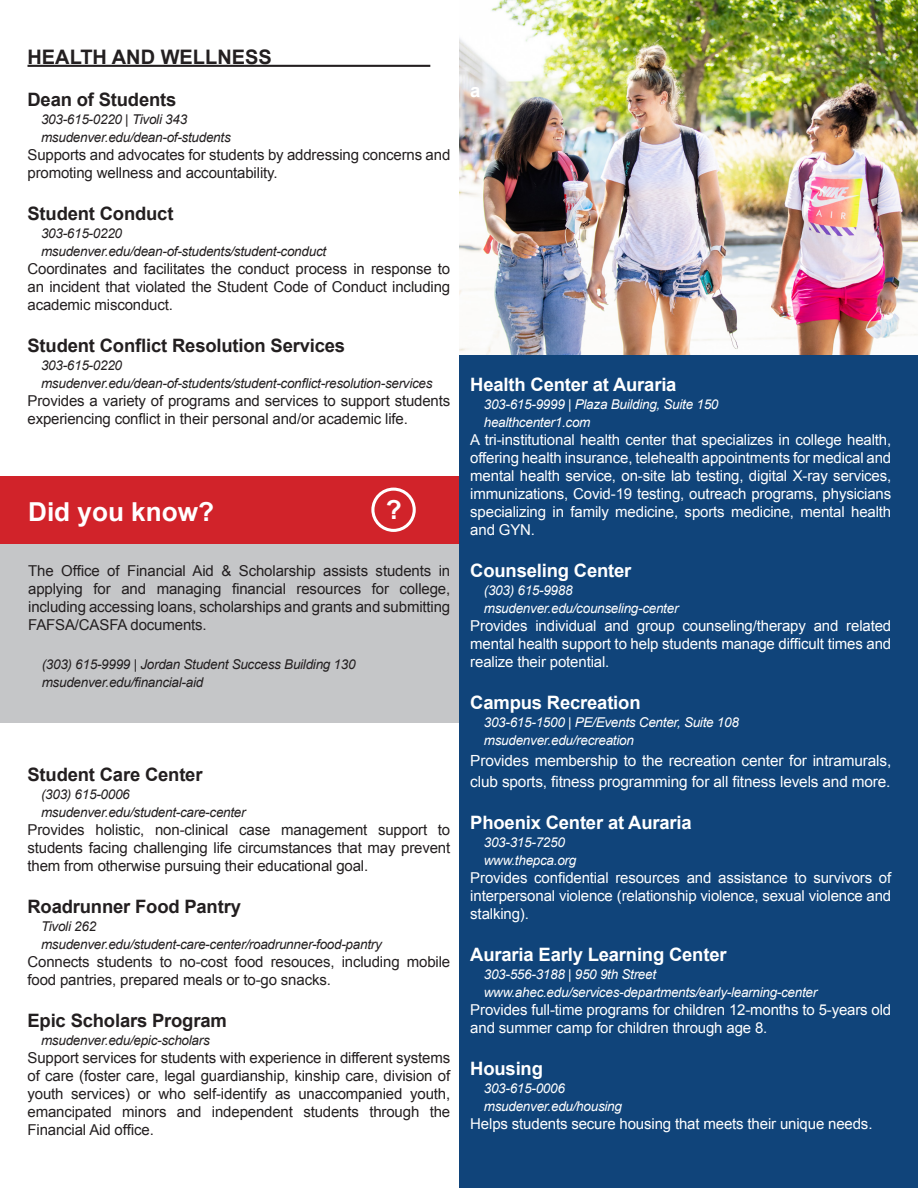
<style>
.page{position:relative;width:918px;height:1188px;background:#fff}
.page>*{position:absolute;margin:0;border:0;box-sizing:border-box;transform-origin:0 0}
.t1{font:700 26.1px "Arial";color:#fff}
.Titles{font:700 19.95px "Arial";color:#231f20}
.Headers{font:700 18.45px "Arial";letter-spacing:-.01em;color:#231f20}
.Headers_-_White{font:700 18.45px "Arial";letter-spacing:-.01em;color:#fff}
.Blurbs_-_White{font:15.3px/21px "Arial";letter-spacing:-.01em;color:#fff}
.Blurbs{font:15px/18px "Arial";letter-spacing:-.01em;color:#231f20;text-align:justify}
.Blurbs_-_White-2{font:15px/18px "Arial";letter-spacing:-.01em;color:#fff;text-align:justify}
.Locations_-_italics{font:italic 13.5px "Arial";letter-spacing:-.02em;color:#231f20}
.Locations_-_Italics{font:italic 13.5px "Arial";letter-spacing:-.02em;color:#fff}
</style>
<div class="page">
<div style="left:0;top:543px;width:476px;height:179px;background:#c5c6c8"></div>
<div style="left:0;top:476px;width:460px;height:68px;background:#d1232a"></div>
<div style="left:459px;top:0;width:459px;height:1188px;background:#10447a"></div>
<hr style="left:28px;top:65px;width:402px;height:2px;background:#231f20">
<div style="left:371px;top:488px;width:45px;height:44px;border:3px solid #fff;border-radius:50%"></div>
<img style="left:459px;top:0;width:459px;height:354px">
<p class="Titles" style="left:28px;top:44px;width:246px">HEALTH AND WELLNESS</p>
<p class="Headers" style="left:28px;top:87px;width:150px">Dean of Students</p>
<p class="Locations_-_italics" style="left:41px;top:110px;width:148px">303-615-0220 | Tivoli 343</p>
<p class="Locations_-_italics" style="left:41px;top:128px;width:191px">msudenver.edu/dean-of-students</p>
<p class="Blurbs" style="left:28px;top:146px;width:424px">Supports and advocates for students by addressing concerns and promoting wellness and accountability.</p>
<p class="Headers" style="left:28px;top:201px;width:148px">Student Conduct</p>
<p class="Locations_-_italics" style="left:41px;top:224px;width:83px">303-615-0220</p>
<p class="Locations_-_italics" style="left:41px;top:242px;width:287px">msudenver.edu/dean-of-students/student-conduct</p>
<p class="Blurbs" style="left:28px;top:260px;width:424px">Coordinates and facilitates the conduct process in response to an incident that violated the Student Code of Conduct including academic misconduct.</p>
<p class="Headers" style="left:28px;top:333px;width:319px">Student Conflict Resolution Services</p>
<p class="Locations_-_italics" style="left:41px;top:356px;width:83px">303-615-0220</p>
<p class="Locations_-_italics" style="left:41px;top:374px;width:393px">msudenver.edu/dean-of-students/student-conflict-resolution-services</p>
<p class="Blurbs" style="left:28px;top:392px;width:424px">Provides a variety of programs and services to support students experiencing conflict in their personal and/or academic life.</p>
<p class="t1" style="left:386px;top:493px;width:17px">?</p>
<p class="t1" style="left:28px;top:495px;width:187px">Did you know?</p>
<p class="Blurbs" style="left:28px;top:562px;width:424px">The Office of Financial Aid &amp; Scholarship assists students in applying for and managing financial resources for college, including accessing loans, scholarships and grants and submitting FAFSA/CASFA documents.</p>
<p class="Locations_-_italics" style="left:42px;top:656px;width:315px">(303) 615-9999 | Jordan Student Success Building 130</p>
<p class="Locations_-_italics" style="left:42px;top:674px;width:163px">msudenver.edu/financial-aid</p>
<p class="Headers" style="left:28px;top:762px;width:177px">Student Care Center</p>
<p class="Locations_-_italics" style="left:41px;top:785px;width:90px">(303) 615-0006</p>
<p class="Locations_-_italics" style="left:41px;top:803px;width:206px">msudenver.edu/student-care-center</p>
<p class="Blurbs" style="left:28px;top:821px;width:424px">Provides holistic, non-clinical case management support to students facing challenging life circumstances that may prevent them from otherwise pursuing their educational goal.</p>
<p class="Headers" style="left:28px;top:894px;width:215px">Roadrunner Food Pantry</p>
<p class="Locations_-_italics" style="left:41px;top:917px;width:57px">Tivoli 262</p>
<p class="Locations_-_italics" style="left:41px;top:935px;width:342px">msudenver.edu/student-care-center/roadrunner-food-pantry</p>
<p class="Blurbs" style="left:28px;top:953px;width:424px">Connects students to no-cost food resouces, including mobile food pantries, prepared meals or to-go snacks.</p>
<p class="Headers" style="left:28px;top:1008px;width:201px">Epic Scholars Program</p>
<p class="Locations_-_italics" style="left:41px;top:1031px;width:170px">msudenver.edu/epic-scholars</p>
<p class="Blurbs" style="left:28px;top:1049px;width:424px">Support services for students with experience in different systems of care (foster care, legal guardianship, kinship care, division of youth services) or who self-identify as unaccompanied youth, emancipated minors and independent students through the Financial Aid office.</p>
<p class="Headers_-_White" style="left:470px;top:78px;width:12px">a</p>
<p class="Headers_-_White" style="left:470px;top:372px;width:208px">Health Center at Auraria</p>
<p class="Locations_-_Italics" style="left:484px;top:396px;width:236px">303-615-9999 | Plaza Building, Suite 150</p>
<p class="Locations_-_Italics" style="left:484px;top:414px;width:108px">healthcenter1.com</p>
<p class="Blurbs_-_White-2" style="left:470px;top:431px;width:423px">A tri-institutional health center that specializes in college health, offering health insurance, telehealth appointments for medical and mental health service, on-site lab testing, digital X-ray services, immunizations, Covid-19 testing, outreach programs, physicians specializing in family medicine, sports medicine, mental health and GYN.</p>
<p class="Headers_-_White" style="left:470px;top:558px;width:163px">Counseling Center</p>
<p class="Locations_-_Italics" style="left:484px;top:582px;width:90px">(303) 615-9988</p>
<p class="Locations_-_Italics" style="left:484px;top:600px;width:196px">msudenver.edu/counseling-center</p>
<p class="Blurbs_-_White-2" style="left:470px;top:617px;width:422px">Provides individual and group counseling/therapy and related mental health support to help students manage difficult times and realize their potential.</p>
<p class="Headers_-_White" style="left:470px;top:690px;width:172px">Campus Recreation</p>
<p class="Locations_-_Italics" style="left:484px;top:714px;width:257px">303-615-1500 | PE/Events Center, Suite 108</p>
<p class="Locations_-_Italics" style="left:484px;top:732px;width:152px">msudenver.edu/recreation</p>
<p class="Blurbs_-_White" style="left:470px;top:750px;width:422px">Provides membership to the recreation center for intramurals, club sports, fitness programming for all fitness levels and more.</p>
<p class="Headers_-_White" style="left:470px;top:810px;width:223px">Phoenix Center at Auraria</p>
<p class="Locations_-_Italics" style="left:484px;top:834px;width:83px">303-315-7250</p>
<p class="Locations_-_Italics" style="left:484px;top:852px;width:94px">www.thepca.org</p>
<p class="Blurbs_-_White-2" style="left:470px;top:869px;width:422px">Provides confidential resources and assistance to survivors of interpersonal violence (relationship violence, sexual violence and stalking).</p>
<p class="Headers_-_White" style="left:470px;top:942px;width:258px">Auraria Early Learning Center</p>
<p class="Locations_-_Italics" style="left:484px;top:966px;width:174px">303-556-3188 | 950 9th Street</p>
<p class="Locations_-_Italics" style="left:484px;top:984px;width:335px">www.ahec.edu/services-departments/early-learning-center</p>
<p class="Blurbs_-_White-2" style="left:470px;top:1001px;width:423px">Provides full-time programs for children 12-months to 5-years old and summer camp for children through age 8.</p>
<p class="Headers_-_White" style="left:470px;top:1056px;width:74px">Housing</p>
<p class="Locations_-_Italics" style="left:484px;top:1080px;width:83px">303-615-0006</p>
<p class="Locations_-_Italics" style="left:484px;top:1098px;width:140px">msudenver.edu/housing</p>
<p class="Blurbs_-_White-2" style="left:470px;top:1115px;width:404px">Helps students secure housing that meets their unique needs.</p>
</div>
